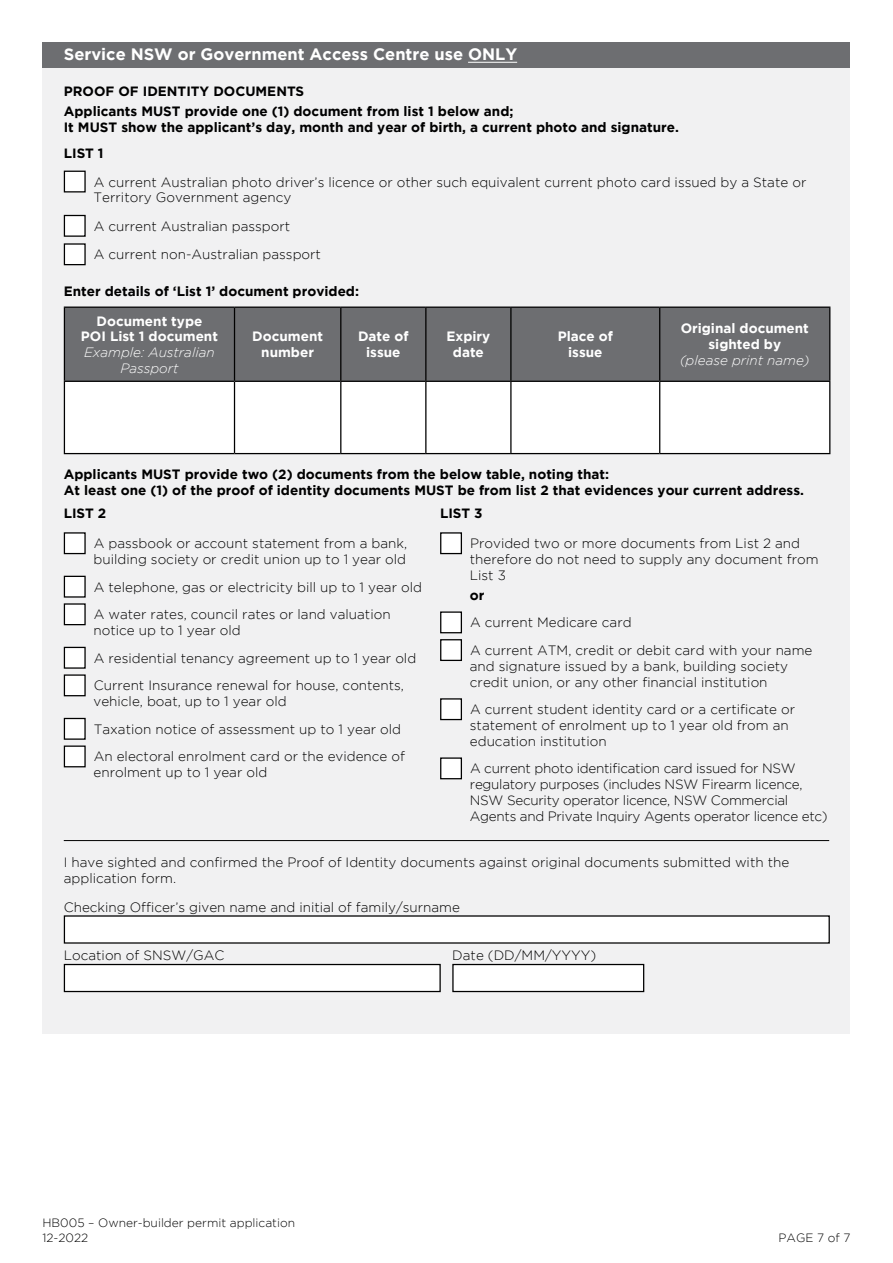
<style>
.page{position:relative;width:893px;height:1263px;background:#fff}
.page>*{position:absolute;margin:0;border:0;box-sizing:border-box;transform-origin:0 0}
.Questions_L1{font:700 16.5px "Gotham";color:#fff}
.Body{font:300 13.5px/15.8px "Gotham";color:#000}
.Body-2{font:700 13.5px/15.8px "Gotham";color:#000}
.Body-3{font:300 13.5px/15.8px "Gotham";letter-spacing:-.02em;color:#000}
.Table_heading{font:700 13.5px/15.8px "Gotham";color:#fff;text-align:center}
.Body_before_form_fie{font:300 13.5px "Gotham";color:#000}
.Body-4{font:italic 300 13.5px/15.8px "Gotham";color:#fff;text-align:center}
.Heading_2{font:700 13.5px "Gotham";color:#000}
.t1{font:300 12px/14.4px "Gotham";color:#000}
</style>
<div class="page">
<div style="left:43px;top:43px;width:807px;height:25px;background:#6d6e71"></div>
<hr style="left:468px;top:62px;width:49px;height:1px;background:#fff">
<div style="left:43px;top:68px;width:807px;height:965px;background:#f1f1f2"></div>
<hr style="left:64px;top:840px;width:765px;height:1px;background:#000">
<div style="left:64px;top:171px;width:21px;height:21px;background:#fff"></div>
<div style="left:64px;top:171px;width:22px;height:21px;border:1px solid #000"></div>
<div style="left:64px;top:215px;width:21px;height:21px;background:#fff"></div>
<div style="left:64px;top:215px;width:22px;height:22px;border:1px solid #000"></div>
<div style="left:64px;top:244px;width:21px;height:21px;background:#fff"></div>
<div style="left:64px;top:243px;width:22px;height:22px;border:1px solid #000"></div>
<div style="left:65px;top:308px;width:764px;height:73px;background:#6d6e71"></div>
<div style="left:65px;top:382px;width:764px;height:71px;background:#fff"></div>
<hr style="left:64px;top:307px;width:170px;height:1px;background:#000">
<hr style="left:64px;top:308px;width:1px;height:73px;background:#000">
<hr style="left:234px;top:307px;width:107px;height:1px;background:#000">
<hr style="left:234px;top:308px;width:1px;height:73px;background:#000">
<hr style="left:341px;top:307px;width:85px;height:1px;background:#000">
<hr style="left:340px;top:308px;width:1px;height:73px;background:#000">
<hr style="left:426px;top:307px;width:85px;height:1px;background:#000">
<hr style="left:425px;top:308px;width:1px;height:73px;background:#000">
<hr style="left:511px;top:307px;width:149px;height:1px;background:#000">
<hr style="left:510px;top:308px;width:2px;height:73px;background:#000">
<hr style="left:660px;top:307px;width:170px;height:1px;background:#000">
<hr style="left:659px;top:308px;width:1px;height:73px;background:#000">
<hr style="left:829px;top:308px;width:1px;height:73px;background:#000">
<hr style="left:64px;top:381px;width:170px;height:1px;background:#000">
<hr style="left:64px;top:382px;width:1px;height:71px;background:#000">
<hr style="left:234px;top:381px;width:107px;height:1px;background:#000">
<hr style="left:234px;top:382px;width:1px;height:71px;background:#000">
<hr style="left:341px;top:381px;width:85px;height:1px;background:#000">
<hr style="left:340px;top:382px;width:1px;height:71px;background:#000">
<hr style="left:426px;top:381px;width:85px;height:1px;background:#000">
<hr style="left:425px;top:382px;width:1px;height:71px;background:#000">
<hr style="left:511px;top:381px;width:149px;height:1px;background:#000">
<hr style="left:510px;top:382px;width:2px;height:71px;background:#000">
<hr style="left:660px;top:381px;width:170px;height:1px;background:#000">
<hr style="left:659px;top:382px;width:1px;height:71px;background:#000">
<hr style="left:829px;top:382px;width:1px;height:71px;background:#000">
<hr style="left:64px;top:453px;width:170px;height:1px;background:#000">
<hr style="left:234px;top:453px;width:107px;height:1px;background:#000">
<hr style="left:341px;top:453px;width:85px;height:1px;background:#000">
<hr style="left:426px;top:453px;width:85px;height:1px;background:#000">
<hr style="left:511px;top:453px;width:149px;height:1px;background:#000">
<hr style="left:660px;top:453px;width:170px;height:1px;background:#000">
<div style="left:64px;top:533px;width:21px;height:20px;background:#fff"></div>
<div style="left:64px;top:532px;width:22px;height:22px;border:1px solid #000"></div>
<div style="left:64px;top:576px;width:21px;height:21px;background:#fff"></div>
<div style="left:64px;top:576px;width:22px;height:22px;border:1px solid #000"></div>
<div style="left:64px;top:604px;width:21px;height:21px;background:#fff"></div>
<div style="left:64px;top:603px;width:22px;height:22px;border:1px solid #000"></div>
<div style="left:64px;top:647px;width:21px;height:21px;background:#fff"></div>
<div style="left:64px;top:647px;width:22px;height:22px;border:1px solid #000"></div>
<div style="left:64px;top:675px;width:21px;height:21px;background:#fff"></div>
<div style="left:64px;top:674px;width:22px;height:22px;border:1px solid #000"></div>
<div style="left:64px;top:718px;width:21px;height:21px;background:#fff"></div>
<div style="left:64px;top:718px;width:22px;height:22px;border:1px solid #000"></div>
<div style="left:64px;top:746px;width:21px;height:21px;background:#fff"></div>
<div style="left:64px;top:745px;width:22px;height:22px;border:1px solid #000"></div>
<div style="left:441px;top:533px;width:20px;height:20px;background:#fff"></div>
<div style="left:440px;top:532px;width:22px;height:22px;border:1px solid #000"></div>
<div style="left:441px;top:612px;width:20px;height:21px;background:#fff"></div>
<div style="left:440px;top:611px;width:22px;height:22px;border:1px solid #000"></div>
<div style="left:441px;top:640px;width:20px;height:20px;background:#fff"></div>
<div style="left:440px;top:639px;width:22px;height:22px;border:1px solid #000"></div>
<div style="left:441px;top:699px;width:20px;height:20px;background:#fff"></div>
<div style="left:440px;top:698px;width:22px;height:22px;border:1px solid #000"></div>
<div style="left:441px;top:758px;width:20px;height:21px;background:#fff"></div>
<div style="left:440px;top:757px;width:22px;height:22px;border:1px solid #000"></div>
<div style="left:64px;top:916px;width:765px;height:27px;background:#fff"></div>
<div style="left:64px;top:964px;width:376px;height:27px;background:#fff"></div>
<div style="left:64px;top:964px;width:377px;height:28px;border:1px solid #000"></div>
<div style="left:453px;top:964px;width:191px;height:27px;background:#fff"></div>
<div style="left:452px;top:964px;width:192px;height:28px;border:1px solid #000"></div>
<p class="Questions_L1" style="left:64px;top:45px;width:455px">Service NSW or Government Access Centre use ONLY</p>
<p class="Heading_2" style="left:64px;top:82px;width:242px">PROOF OF IDENTITY DOCUMENTS</p>
<p class="Body-2" style="left:64px;top:103px;width:617px">Applicants MUST provide one (1) document from list 1 below and;<br>It MUST show the applicant’s day, month and year of birth, a current photo and signature.</p>
<p class="Heading_2" style="left:64px;top:144px;width:41px">LIST 1</p>
<p class="Body" style="left:94px;top:174px;width:714px">A current Australian photo driver’s licence or other such equivalent current photo card issued by a State or<br>Territory Government agency</p>
<p class="Body" style="left:94px;top:218px;width:198px">A current Australian passport</p>
<p class="Body" style="left:94px;top:246px;width:229px">A current non-Australian passport</p>
<p class="Body-2" style="left:64px;top:283px;width:297px">Enter details of ‘List 1’ document provided:</p>
<p class="Table_heading" style="left:81px;top:312px;width:138px">Document type<br>POI List 1 document</p>
<p class="Body-4" style="left:84px;top:344px;width:132px">Example: Australian<br>Passport</p>
<p class="Table_heading" style="left:252px;top:328px;width:72px">Document number</p>
<p class="Table_heading" style="left:358px;top:328px;width:52px">Date of issue</p>
<p class="Table_heading" style="left:446px;top:328px;width:45px">Expiry date</p>
<p class="Table_heading" style="left:558px;top:328px;width:57px">Place of issue</p>
<p class="Table_heading" style="left:681px;top:320px;width:130px">Original document sighted by</p>
<p class="Body-4" style="left:680px;top:352px;width:131px">(please print name)</p>
<p class="Body-2" style="left:64px;top:466px;width:742px">Applicants MUST provide two (2) documents from the below table, noting that:<br>At least one (1) of the proof of identity documents MUST be from list 2 that evidences your current address.</p>
<p class="Heading_2" style="left:64px;top:504px;width:44px">LIST 2</p>
<p class="Heading_2" style="left:440px;top:504px;width:44px">LIST 3</p>
<p class="Body" style="left:94px;top:535px;width:315px">A passbook or account statement from a bank, building society or credit union up to 1 year old</p>
<p class="Body" style="left:94px;top:579px;width:330px">A telephone, gas or electricity bill up to 1 year old</p>
<p class="Body" style="left:94px;top:606px;width:299px">A water rates, council rates or land valuation notice up to 1 year old</p>
<p class="Body" style="left:94px;top:650px;width:324px">A residential tenancy agreement up to 1 year old</p>
<p class="Body" style="left:94px;top:677px;width:312px">Current Insurance renewal for house, contents, vehicle, boat, up to 1 year old</p>
<p class="Body" style="left:94px;top:721px;width:309px">Taxation notice of assessment up to 1 year old</p>
<p class="Body" style="left:94px;top:749px;width:313px">An electoral enrolment card or the evidence of enrolment up to 1 year old</p>
<p class="Body" style="left:470px;top:535px;width:350px">Provided two or more documents from List 2 and therefore do not need to supply any document from<br>List 3</p>
<p class="Body-2" style="left:470px;top:587px;width:16px">or</p>
<p class="Body" style="left:470px;top:614px;width:163px">A current Medicare card</p>
<p class="Body" style="left:470px;top:642px;width:344px">A current ATM, credit or debit card with your name and signature issued by a bank, building society credit union, or any other financial institution</p>
<p class="Body" style="left:470px;top:701px;width:327px">A current student identity card or a certificate or statement of enrolment up to 1 year old from an education institution</p>
<p class="Body-3" style="left:470px;top:760px;width:359px">A current photo identification card issued for NSW regulatory purposes (includes NSW Firearm licence, NSW Security operator licence, NSW Commercial Agents and Private Inquiry Agents operator licence etc)</p>
<p class="Body" style="left:64px;top:854px;width:727px">I have sighted and confirmed the Proof of Identity documents against original documents submitted with the application form.</p>
<p class="Body_before_form_fie" style="left:64px;top:899px;width:398px">Checking Officer’s given name and initial of family/surname</p>
<p class="Body_before_form_fie" style="left:64px;top:948px;width:162px">Location of SNSW/GAC</p>
<p class="Body_before_form_fie" style="left:452px;top:948px;width:145px">Date (DD/MM/YYYY)</p>
<p class="t1" style="left:43px;top:1216px;width:254px">HB005 – Owner-builder permit application<br>12-2022</p>
<p class="t1" style="left:779px;top:1230px;width:73px">PAGE 7 of 7</p>
</div>
